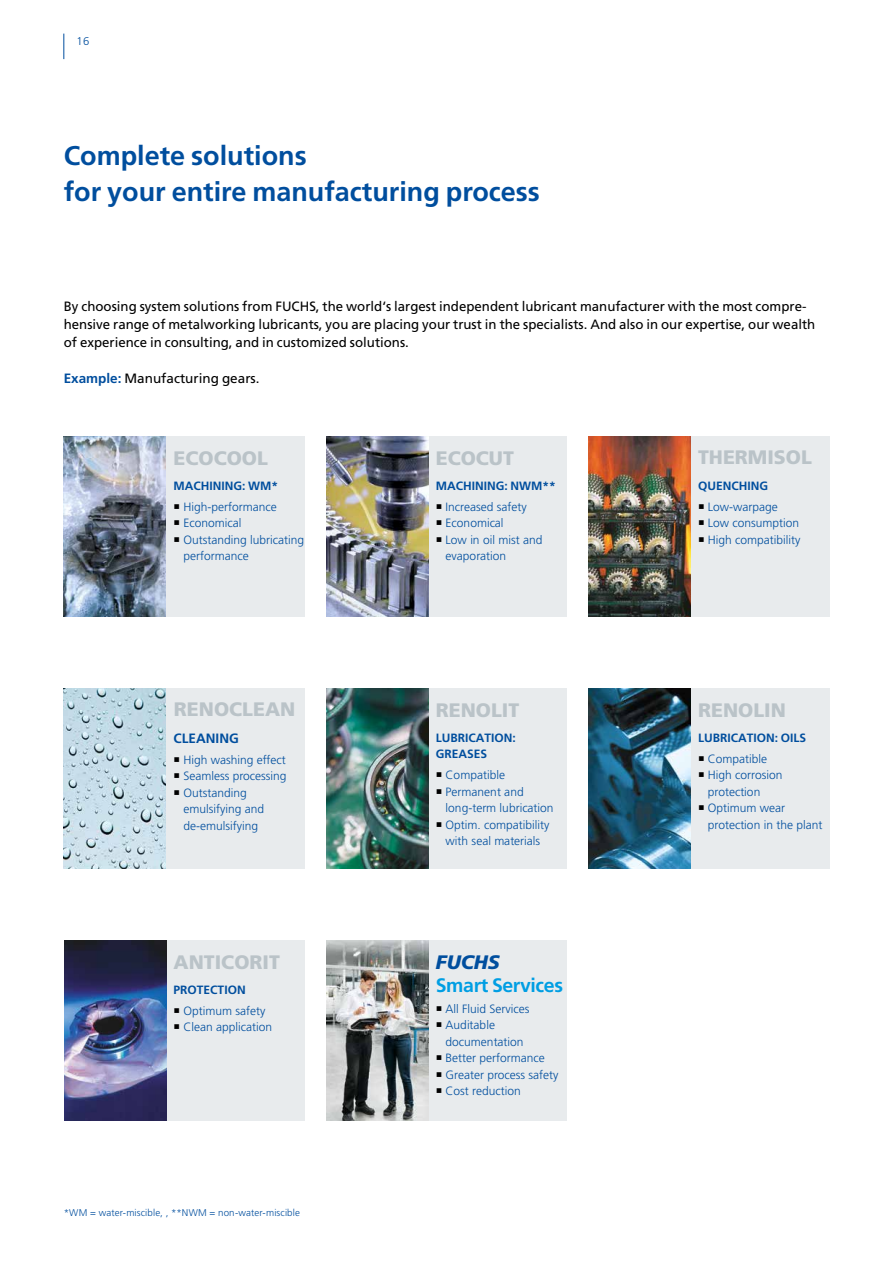
<style>
.page{position:relative;width:893px;height:1263px;background:#fff}
.page>*{position:absolute;margin:0;border:0;box-sizing:border-box;transform-origin:0 0}
.t1{font:700 27px/36px "Frutiger LT Std";color:#004e9e}
.t2{font:900 19.5px "Frutiger LT Std";color:#bac3c8}
.t3{font:700 19.5px "Frutiger LT Std";letter-spacing:-.02em;color:#009ee3}
.t4{font:italic 900 19.5px "Frutiger LT Std";color:#004e9e}
.t5{font:13.5px/18px "Frutiger LT Std";color:#000}
.t6{font:700 13.5px "Frutiger LT Std";color:#004e9e}
.t7{font:300 12px/16.5px "Frutiger LT Std";color:#004e9e}
.t8{font:700 12px/16.5px "Frutiger LT Std";color:#004e9e}
.t9{font:300 11.25px "Frutiger LT Std";color:#004e9e}
.t10{font:300 9.75px "Frutiger LT Std";letter-spacing:.01em;color:#004e9e}
.s1{font-weight:700;color:#004e9e}
</style>
<div class="page">
<div style="left:166px;top:437px;width:139px;height:180px;background:#e8ebed"></div>
<img style="left:64px;top:437px;width:102px;height:180px">
<div style="left:422px;top:437px;width:145px;height:180px;background:#e8ebed"></div>
<img style="left:326px;top:437px;width:102px;height:180px">
<div style="left:684px;top:437px;width:145px;height:180px;background:#e8ebed"></div>
<img style="left:588px;top:437px;width:102px;height:180px">
<div style="left:160px;top:689px;width:145px;height:180px;background:#e8ebed"></div>
<img style="left:64px;top:689px;width:102px;height:180px">
<div style="left:160px;top:941px;width:145px;height:180px;background:#e8ebed"></div>
<img style="left:64px;top:941px;width:102px;height:180px">
<div style="left:684px;top:689px;width:145px;height:180px;background:#e8ebed"></div>
<img style="left:589px;top:689px;width:102px;height:180px">
<div style="left:422px;top:689px;width:145px;height:180px;background:#e8ebed"></div>
<img style="left:326px;top:689px;width:102px;height:180px">
<div style="left:422px;top:941px;width:145px;height:180px;background:#e8ebed"></div>
<img style="left:326px;top:941px;width:102px;height:180px">
<svg style="left:63px;top:34px;width:1px;height:25px"></svg>
<p class="t9" style="left:76px;top:34px;width:14px">16</p>
<h1 class="t1" style="left:64px;top:138px;width:478px">Complete solutions<br>for your entire manufacturing process</h1>
<p class="t5" style="left:64px;top:297px;width:753px">By choosing system solutions from FUCHS, the world‘s largest independent lubricant manufacturer with the most compre&shy;hensive range of metalworking lubricants, you are placing your trust in the specialists. And also in our expertise, our wealth of experience in consulting, and in customized solutions.</p>
<p class="t5" style="left:64px;top:369px;width:197px"><span class="s1">Example:</span> Manufacturing gears.</p>
<h2 class="t2" style="left:174px;top:446px;width:96px">ECOCOOL</h2>
<h2 class="t2" style="left:436px;top:446px;width:80px">ECOCUT</h2>
<h2 class="t2" style="left:698px;top:445px;width:115px">THERMISOL</h2>
<p class="t8" style="left:174px;top:477px;width:106px">MACHINING: WM*</p>
<p class="t7" style="left:183px;top:498px;width:122px">High-performance<br>Economical<br>Outstanding lubricating performance</p>
<h2 class="t2" style="left:174px;top:697px;width:123px">RENOCLEAN</h2>
<p class="t6" style="left:174px;top:730px;width:67px">CLEANING</p>
<p class="t7" style="left:183px;top:751px;width:105px">High washing effect<br>Seamless processing<br>Outstanding emulsifying and de-emulsifying</p>
<h2 class="t2" style="left:174px;top:950px;width:108px">ANTICORIT</h2>
<p class="t8" style="left:174px;top:981px;width:74px">PROTECTION</p>
<p class="t7" style="left:183px;top:1002px;width:90px">Optimum safety<br>Clean application</p>
<p class="t10" style="left:64px;top:1207px;width:238px">*WM = water-miscible, , **NWM = non-water-miscible</p>
<p class="t8" style="left:436px;top:477px;width:121px">MACHINING: NWM**</p>
<p class="t7" style="left:446px;top:498px;width:98px">Increased safety<br>Economical<br>Low in oil mist and evaporation</p>
<p class="t8" style="left:698px;top:477px;width:71px">QUENCHING</p>
<p class="t7" style="left:708px;top:498px;width:94px">Low-warpage<br>Low consumption<br>High compatibility</p>
<h2 class="t2" style="left:436px;top:698px;width:85px">RENOLIT</h2>
<h2 class="t2" style="left:698px;top:698px;width:89px">RENOLIN</h2>
<p class="t8" style="left:436px;top:729px;width:82px">LUBRICATION:<br>GREASES</p>
<p class="t7" style="left:446px;top:767px;width:109px">Compatible<br>Permanent and long-term lubrication<br>Optim. compatibility with seal materials</p>
<h2 class="t4" style="left:436px;top:950px;width:65px">FUCHS</h2>
<h2 class="t3" style="left:436px;top:974px;width:129px">Smart Services</h2>
<p class="t7" style="left:446px;top:1000px;width:114px">All Fluid Services<br>Auditable documentation<br>Better performance<br>Greater process safety<br>Cost reduction</p>
<p class="t8" style="left:698px;top:729px;width:110px">LUBRICATION: OILS</p>
<p class="t7" style="left:708px;top:750px;width:116px">Compatible<br>High corrosion protection<br>Optimum wear protection in the plant</p>
</div>
